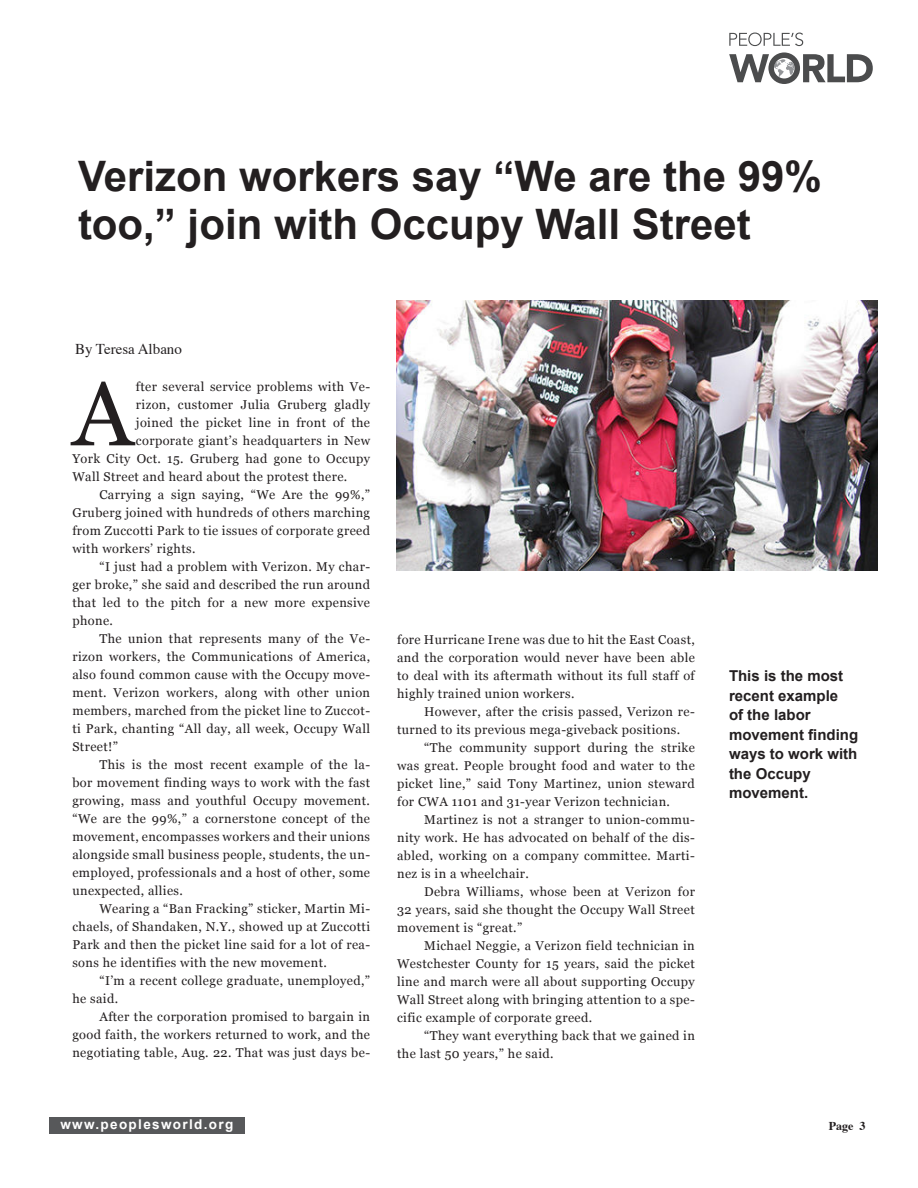
<style>
.page{position:relative;width:918px;height:1188px;background:#fff}
.page>*{position:absolute;margin:0;border:0;box-sizing:border-box;transform-origin:0 0}
.caps_paragraph{font:90.75px "Georgia";color:#231f20}
.title_arial-medium{font:700 42px/48px "Arial";color:#231f20}
.quote{font:700 15px/19.5px "Arial";color:#231f20}
.by_line{font:15px "Times";color:#231f20}
.t1{font:700 13.5px "Arial";letter-spacing:.1em;color:#fff}
.body-text{font:12.75px/18px "Georgia";letter-spacing:.03em;color:#231f20;text-align:justify}
.caps_paragraph-2{font:12.75px "Georgia";letter-spacing:.03em;color:#231f20}
.by_line-2{font:700 12px "Times";color:#231f20}
</style>
<div class="page">
<div style="left:49px;top:1118px;width:196px;height:16px;background:#57585a"></div>
<svg style="left:729px;top:33px;width:74px;height:13px"></svg>
<svg style="left:729px;top:52px;width:144px;height:32px"></svg>
<img style="left:396px;top:300px;width:481px;height:271px">
<p class="title_arial-medium" style="left:78px;top:153px;width:745px">Verizon workers say “We are the 99% too,” join with Occupy Wall Street</p>
<p class="by_line" style="left:75px;top:335px;width:108px">By Teresa Albano</p>
<p class="caps_paragraph" style="left:72px;top:359px;width:62px">A</p>
<p class="caps_paragraph-2" style="left:136px;top:379px;width:236px">fter several service problems with Ve-</p>
<p class="caps_paragraph-2" style="left:136px;top:397px;width:236px">rizon, customer Julia Gruberg gladly</p>
<p class="caps_paragraph-2" style="left:136px;top:415px;width:236px">joined the picket line in front of the</p>
<p class="caps_paragraph-2" style="left:136px;top:433px;width:236px">corporate giant’s headquarters in New</p>
<p class="caps_paragraph-2" style="left:72px;top:451px;width:299px">York City Oct. 15. Gruberg had gone to Occupy</p>
<p class="caps_paragraph-2" style="left:72px;top:469px;width:277px">Wall Street and heard about the protest there.</p>
<p class="body-text" style="left:72px;top:486px;width:299px;text-indent:27px">Carrying a sign saying, “We Are the 99%,” Gruberg joined with hundreds of others marching from Zuccotti Park to tie issues of corporate greed with workers’ rights.</p>
<p class="body-text" style="left:72px;top:558px;width:299px;text-indent:27px">“I just had a problem with Verizon. My char&shy;ger broke,” she said and described the run around that led to the pitch for a new more expensive phone.</p>
<p class="body-text" style="left:72px;top:630px;width:299px;text-indent:27px">The union that represents many of the Ve&shy;rizon workers, the Communications of America, also found common cause with the Occupy move&shy;ment. Verizon workers, along with other union members, marched from the picket line to Zuccot&shy;ti Park, chanting “All day, all week, Occupy Wall Street!”</p>
<p class="body-text" style="left:72px;top:756px;width:299px;text-indent:27px">This is the most recent example of the la&shy;bor movement finding ways to work with the fast growing, mass and youthful Occupy movement. “We are the 99%,” a cornerstone concept of the movement, encompasses workers and their unions alongside small business people, students, the un&shy;employed, professionals and a host of other, some unexpected, allies.</p>
<p class="body-text" style="left:72px;top:900px;width:299px;text-indent:27px">Wearing a “Ban Fracking” sticker, Martin Mi&shy;chaels, of Shandaken, N.Y., showed up at Zuccotti Park and then the picket line said for a lot of rea&shy;sons he identifies with the new movement.</p>
<p class="body-text" style="left:72px;top:972px;width:299px;text-indent:27px">“I’m a recent college graduate, unemployed,” he said.</p>
<p class="body-text" style="left:72px;top:1008px;width:299px;text-indent:27px">After the corporation promised to bargain in good faith, the workers returned to work, and the negotiating table, Aug. 22. That was just days be-</p>
<p class="t1" style="left:60px;top:1116px;width:174px">www.peoplesworld.org</p>
<p class="body-text" style="left:397px;top:631px;width:299px">fore Hurricane Irene was due to hit the East Coast, and the corporation would never have been able to deal with its aftermath without its full staff of highly trained union workers.</p>
<p class="body-text" style="left:397px;top:703px;width:299px;text-indent:27px">However, after the crisis passed, Verizon re&shy;turned to its previous mega-giveback positions.</p>
<p class="body-text" style="left:397px;top:739px;width:299px;text-indent:27px">“The community support during the strike was great. People brought food and water to the picket line,” said Tony Martinez, union steward for CWA 1101 and 31-year Verizon technician.</p>
<p class="body-text" style="left:397px;top:811px;width:299px;text-indent:27px">Martinez is not a stranger to union-commu&shy;nity work. He has advocated on behalf of the dis&shy;abled, working on a company committee. Marti&shy;nez is in a wheelchair.</p>
<p class="body-text" style="left:397px;top:883px;width:299px;text-indent:27px">Debra Williams, whose been at Verizon for 32 years, said she thought the Occupy Wall Street movement is “great.”</p>
<p class="body-text" style="left:397px;top:937px;width:299px;text-indent:27px">Michael Neggie, a Verizon field technician in Westchester County for 15 years, said the picket line and march were all about supporting Occupy Wall Street along with bringing attention to a spe&shy;cific example of corporate greed.</p>
<p class="body-text" style="left:397px;top:1027px;width:299px;text-indent:27px">“They want everything back that we gained in the last 50 years,” he said.</p>
<p class="quote" style="left:729px;top:667px;width:116px">This is the most recent example</p>
<p class="quote" style="left:729px;top:706px;width:83px">of the labor</p>
<p class="quote" style="left:729px;top:725px;width:131px;text-align:justify">movement finding ways to work with the Occupy</p>
<p class="quote" style="left:729px;top:784px;width:81px">movement.</p>
<p class="by_line-2" style="left:829px;top:1114px;width:38px">Page 3</p>
</div>
